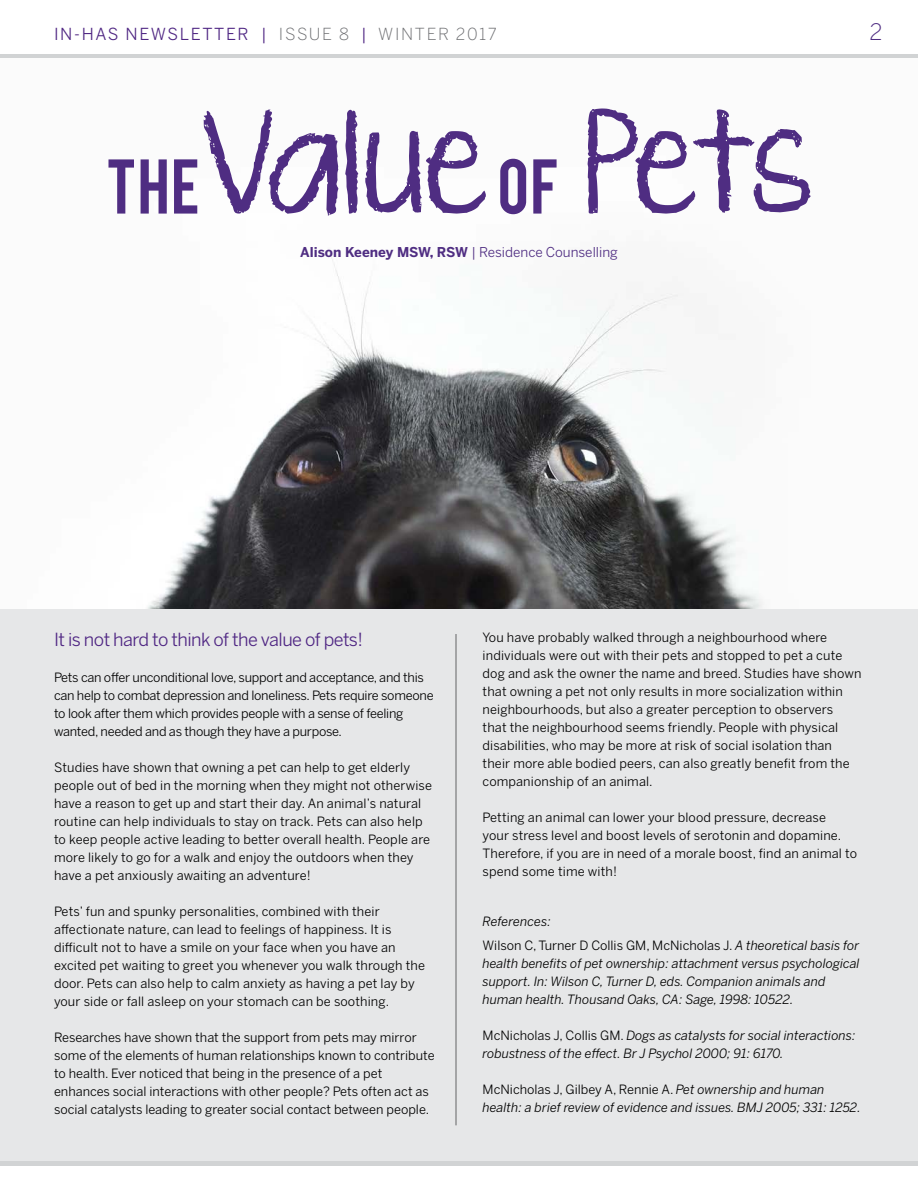
<style>
.page{position:relative;width:918px;height:1188px;background:#fff}
.page>*{position:absolute;margin:0;border:0;box-sizing:border-box;transform-origin:0 0}
.t1{font:106.5px "KG Ten Thousand Reasons";letter-spacing:-.05em;color:#4f2d82}
.t2{font:300 22.5px "Benton Sans";color:#4f2d82}
.t3{font:18px "Benton Sans";letter-spacing:-.03em;color:#4f2683}
.t4{font:16.5px "Benton Sans";letter-spacing:.1em;color:#4f2683}
.t5{font:13.5px "Benton Sans";color:#4f2d82}
.t6{font:12.75px/18px "Benton Sans";letter-spacing:.01em;color:#000}
.t7{font:italic 12.75px/18px "Benton Sans";color:#000}
.t8{font:12.75px/18px "Benton Sans";letter-spacing:-.02em;color:#000}
.s1{font-weight:300;color:#6d6e71}
.s2{font-family:"Bebas";font-size:60.9px}
.s3{font-weight:700}
.s4{font-style:italic}
.s5{font-style:normal}
</style>
<div class="page">
<div style="left:0;top:608px;width:918px;height:553px;background:#e6e7e8"></div>
<hr style="left:0;top:54px;width:918px;height:4px;background:#d1d3d4">
<hr style="left:0;top:1161px;width:918px;height:4px;background:#d1d3d4">
<img style="left:148px;top:257px;width:616px;height:351px">
<hr style="left:456px;top:634px;width:1px;height:491px;background:#636466">
<p class="t4" style="left:54px;top:24px;width:444px">IN-HAS NEWSLETTER | <span class="s1">ISSUE 8</span> | <span class="s1">WINTER 2017</span></p>
<h2 class="t2" style="left:869px;top:19px;width:15px">2</h2>
<h1 class="t1" style="left:106px;top:84px;width:708px"><span class="s2">The</span>Value<span class="s2">of</span> Pets</h1>
<p class="t5" style="left:300px;top:244px;width:319px"><span class="s3">Alison Keeney MSW, RSW</span> | Residence Counselling</p>
<h3 class="t3" style="left:54px;top:629px;width:311px">It is not hard to think of the value of pets!</h3>
<p class="t8" style="left:54px;top:669px;width:381px">Pets can offer unconditional love, support and acceptance, and this can help to combat depression and loneliness. Pets require someone to look after them which provides people with a sense of feeling wanted, needed and as though they have a purpose.</p>
<p class="t6" style="left:54px;top:759px;width:380px">Studies have shown that owning a pet can help to get elderly people out of bed in the morning when they might not otherwise have a reason to get up and start their day. An animal’s natural routine can help individuals to stay on track. Pets can also help to keep people active leading to better overall health. People are more likely to go for a walk and enjoy the outdoors when they have a pet anxiously awaiting an adventure!</p>
<p class="t6" style="left:54px;top:903px;width:373px">Pets’ fun and spunky personalities, combined with their affectionate nature, can lead to feelings of happiness. It is difficult not to have a smile on your face when you have an excited pet waiting to greet you whenever you walk through the door. Pets can also help to calm anxiety as having a pet lay by your side or fall asleep on your stomach can be soothing.</p>
<p class="t6" style="left:54px;top:1029px;width:382px">Researches have shown that the support from pets may mirror some of the elements of human relationships known to contribute to health. Ever noticed that being in the presence of a pet enhances social interactions with other people? Pets often act as social catalysts leading to greater social contact between people.</p>
<p class="t6" style="left:483px;top:629px;width:380px">You have probably walked through a neighbourhood where individuals were out with their pets and stopped to pet a cute dog and ask the owner the name and breed. Studies have shown that owning a pet not only results in more socialization within neighbourhoods, but also a greater perception to observers<br>that the neighbourhood seems friendly. People with physical disabilities, who may be more at risk of social isolation than their more able bodied peers, can also greatly benefit from the companionship of an animal.</p>
<p class="t6" style="left:483px;top:809px;width:376px">Petting an animal can lower your blood pressure, decrease<br>your stress level and boost levels of serotonin and dopamine.<br>Therefore, if you are in need of a morale boost, find an animal to spend some time with!</p>
<p class="t6" style="left:483px;top:909px;width:378px;line-height:24px"><span class="s4">References:<br></span>Wilson C, Turner D Collis GM, McNicholas J. <span class="s4">A theoretical basis for</span></p>
<p class="t7" style="left:483px;top:954px;width:379px">health benefits of pet ownership: attachment versus psychological support. In: Wilson C, Turner D, eds. Companion animals and human health. Thousand Oaks, CA: Sage, 1998: 10522.</p>
<p class="t7" style="left:483px;top:1026px;width:375px"><span class="s5">McNicholas J, Collis GM.</span> Dogs as catalysts for social interactions: robustness of the effect. Br J Psychol 2000; 91: 6170.</p>
<p class="t7" style="left:483px;top:1080px;width:380px"><span class="s5">McNicholas J, Gilbey A, Rennie A.</span> Pet ownership and human health: a brief review of evidence and issues. BMJ 2005; 331: 1252.</p>
</div>
